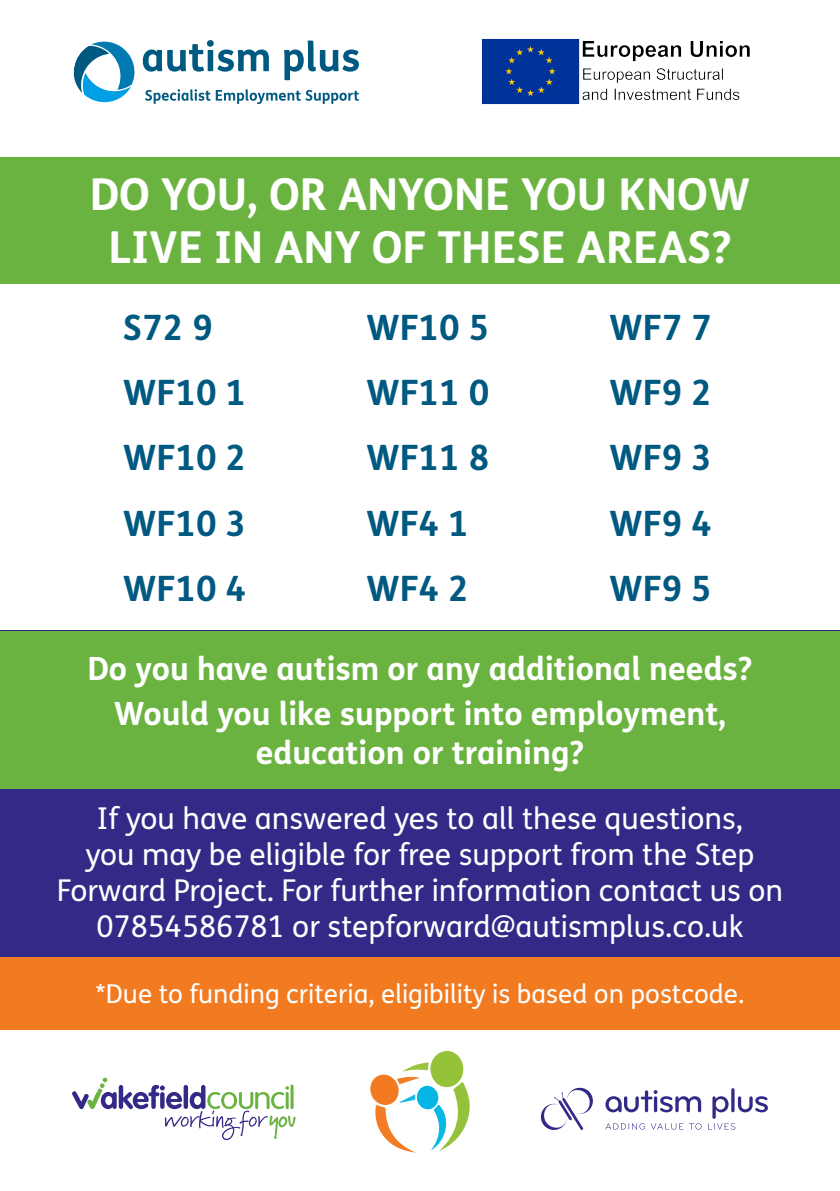
<style>
.page{position:relative;width:840px;height:1191px;background:#fff}
.page>*{position:absolute;margin:0;border:0;box-sizing:border-box;transform-origin:0 0}
.t1{font:700 44px "FS Me";color:#fff}
.t2{font:700 35px/65.2px "FS Me";color:#005980}
.t3{font:700 32px "FS Me";color:#fff}
.t4{font:30px/36px "FS Me";color:#fff;text-align:center}
.t5{font:26px "FS Me";color:#fff}
</style>
<div class="page">
<div style="left:0;top:157px;width:839px;height:126px;background:#6bb340"></div>
<div style="left:0;top:957px;width:839px;height:72px;background:#f27a21"></div>
<svg style="left:73px;top:40px;width:286px;height:64px"></svg>
<svg style="left:370px;top:1074px;width:28px;height:31px"></svg>
<svg style="left:374px;top:1051px;width:96px;height:101px"></svg>
<svg style="left:72px;top:1077px;width:223px;height:63px"></svg>
<hr style="left:290px;top:1084px;width:3px;height:25px;background:#6bb340">
<img style="left:481px;top:38px;width:269px;height:66px">
<div style="left:0;top:631px;width:839px;height:326px;background:#332987"></div>
<div style="left:0;top:631px;width:839px;height:157px;background:#6bb340"></div>
<svg style="left:605px;top:1090px;width:95px;height:22px"></svg>
<svg style="left:730px;top:1088px;width:4px;height:24px"></svg>
<svg style="left:605px;top:1123px;width:39px;height:6px"></svg>
<svg style="left:650px;top:1123px;width:51px;height:6px"></svg>
<svg style="left:708px;top:1096px;width:59px;height:33px"></svg>
<svg style="left:540px;top:1087px;width:53px;height:43px"></svg>
<p class="t1" style="left:90px;top:161px;width:661px">DO YOU, OR ANYONE YOU KNOW</p>
<p class="t1" style="left:108px;top:214px;width:624px">LIVE IN ANY OF THESE AREAS?</p>
<p class="t2" style="left:123px;top:293px;width:125px">S72 9<br>WF10 1<br>WF10 2<br>WF10 3<br>WF10 4</p>
<p class="t2" style="left:609px;top:293px;width:104px;text-align:justify">WF7 7<br>WF9 2<br>WF9 3<br>WF9 4<br>WF9 5</p>
<p class="t2" style="left:366px;top:293px;width:125px">WF10 5</p>
<p class="t2" style="left:366px;top:358px;width:125px">WF11 0</p>
<p class="t2" style="left:366px;top:423px;width:125px">WF11 8<br>WF4 1<br>WF4 2</p>
<p class="t3" style="left:87px;top:643px;width:666px">Do you have autism or any additional needs?</p>
<p class="t3" style="left:114px;top:689px;width:613px">Would you like support into employment,</p>
<p class="t3" style="left:255px;top:727px;width:330px">education or training?</p>
<p class="t4" style="left:57px;top:800px;width:727px">If you have answered yes to all these questions,<br>you may be eligible for free support from the Step Forward Project. For further information contact us on 07854586781 or stepforward@autismplus.co.uk</p>
<p class="t5" style="left:95px;top:976px;width:650px">*Due to funding criteria, eligibility is based on postcode.</p>
</div>
